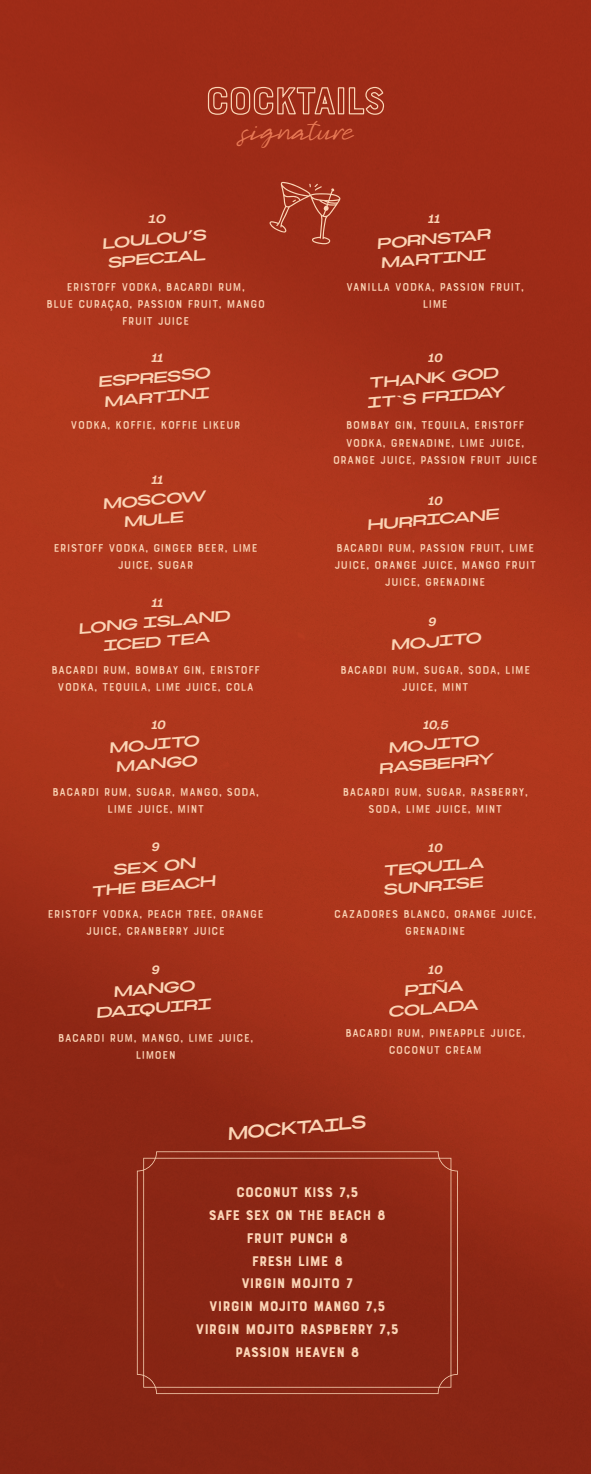
<style>
.page{position:relative;width:591px;height:1474px;background:#fff}
.page>*{position:absolute;margin:0;border:0;box-sizing:border-box;transform-origin:0 0}
.t1{font:30.1px "Malaya";color:#e87955}
.t2{font:italic 800 expanded 19.6px "Britanica";color:#fbd5b6;scale:.88 1}
.t3{font:italic 800 expanded 16.28px/19.6px "Britanica";color:#fbd5b6;text-align:center}
.t4{font:14.7px/22.9px "Bourton Base";color:#fbd5b6;text-align:center}
.t5{font:italic 900 13.12px "Britanica";color:#fbd5b6}
.t6{font:italic 900 semi-expanded 13.12px "Britanica";color:#fbd5b6}
.t7{font:12.25px/17px "Bourton Base Drop";color:#fbd5b6;text-align:center}
</style>
<div class="page">
<img style="left:0;top:0;width:590px;height:1473px">
<svg style="left:268px;top:182px;width:73px;height:62px;background:#a8402b"></svg>
<svg style="left:207px;top:79px;width:128px;height:41px;background:#ab452f"></svg>
<div style="left:338px;top:87px;width:6px;height:27px;border:1px solid #fbd5b6"></div>
<svg style="left:348px;top:86px;width:37px;height:29px"></svg>
<svg style="left:137px;top:1151px;width:320px;height:242px;background:#8b2817"></svg>
<h1 class="t1" style="left:241px;top:117px;width:113px">signature</h1>
<p class="t6" style="left:149px;top:212px;width:18px">10</p>
<p class="t5" style="left:428px;top:212px;width:13px">11</p>
<h3 class="t3" style="left:102px;top:233px;width:105px;text-align:left;rotate:-5deg">LOULOU’S<br>SPECIAL</h3>
<p class="t7" style="left:46px;top:279px;width:220px">ERISTOFF VODKA, BACARDI RUM,<br>BLUE CURAÇAO, PASSION FRUIT, MANGO<br>FRUIT JUICE</p>
<h3 class="t3" style="left:376px;top:234px;width:115px;text-align:left;rotate:-5deg">PORNSTAR<br>MARTINI</h3>
<p class="t7" style="left:346px;top:279px;width:179px">VANILLA VODKA, PASSION FRUIT,<br>LIME</p>
<p class="t5" style="left:152px;top:350px;width:13px">11</p>
<p class="t5" style="left:428px;top:350px;width:15px">10</p>
<h3 class="t3" style="left:98px;top:372px;width:113px;text-align:left;rotate:-5deg">ESPRESSO<br>MARTINI</h3>
<p class="t7" style="left:71px;top:417px;width:171px">VODKA, KOFFIE, KOFFIE LIKEUR</p>
<p class="t5" style="left:152px;top:473px;width:13px">11</p>
<h3 class="t3" style="left:103px;top:494px;width:104px;rotate:-5deg">MOSCOW<br>MULE</h3>
<p class="t7" style="left:53px;top:539px;width:206px">ERISTOFF VODKA, GINGER BEER, LIME<br>JUICE, SUGAR</p>
<p class="t5" style="left:152px;top:595px;width:13px">11</p>
<h3 class="t3" style="left:78px;top:618px;width:153px;rotate:-5deg">LONG ISLAND<br>ICED TEA</h3>
<p class="t7" style="left:51px;top:661px;width:210px">BACARDI RUM, BOMBAY GIN, ERISTOFF<br>VODKA, TEQUILA, LIME JUICE, COLA</p>
<h3 class="t3" style="left:365px;top:373px;width:139px;text-align:left;rotate:-5deg">THANK GOD<br>IT`S FRIDAY</h3>
<p class="t7" style="left:332px;top:417px;width:207px">BOMBAY GIN, TEQUILA, ERISTOFF<br>VODKA, GRENADINE, LIME JUICE,<br>ORANGE JUICE, PASSION FRUIT JUICE</p>
<p class="t5" style="left:428px;top:493px;width:15px">10</p>
<h3 class="t3" style="left:367px;top:515px;width:133px;rotate:-5deg">HURRICANE</h3>
<p class="t7" style="left:334px;top:539px;width:203px">BACARDI RUM, PASSION FRUIT, LIME<br>JUICE, ORANGE JUICE, MANGO FRUIT<br>JUICE, GRENADINE</p>
<p class="t5" style="left:428px;top:615px;width:9px">9</p>
<h3 class="t3" style="left:391px;top:635px;width:91px;rotate:-5deg">MOJITO</h3>
<p class="t7" style="left:340px;top:661px;width:192px">BACARDI RUM, SUGAR, SODA, LIME<br>JUICE, MINT</p>
<p class="t5" style="left:152px;top:717px;width:15px">10</p>
<p class="t5" style="left:423px;top:717px;width:26px">10,5</p>
<h3 class="t3" style="left:109px;top:738px;width:91px;rotate:-5deg">MOJITO<br>MANGO</h3>
<p class="t7" style="left:52px;top:783px;width:208px">BACARDI RUM, SUGAR, MANGO, SODA,<br>LIME JUICE, MINT</p>
<h3 class="t3" style="left:377px;top:739px;width:116px;rotate:-5deg">MOJITO<br>RASBERRY</h3>
<p class="t7" style="left:342px;top:783px;width:187px">BACARDI RUM, SUGAR, RASBERRY,<br>SODA, LIME JUICE, MINT</p>
<p class="t5" style="left:152px;top:840px;width:9px">9</p>
<p class="t5" style="left:428px;top:840px;width:15px">10</p>
<h3 class="t3" style="left:90px;top:861px;width:125px;rotate:-5deg">SEX ON<br>THE BEACH</h3>
<p class="t7" style="left:47px;top:906px;width:218px">ERISTOFF VODKA, PEACH TREE, ORANGE<br>JUICE, CRANBERRY JUICE</p>
<h3 class="t3" style="left:381px;top:860px;width:104px;text-align:left;rotate:-5deg">TEQUILA<br>SUNRISE</h3>
<p class="t7" style="left:334px;top:906px;width:204px">CAZADORES BLANCO, ORANGE JUICE,<br>GRENADINE</p>
<p class="t5" style="left:152px;top:962px;width:9px">9</p>
<p class="t5" style="left:428px;top:962px;width:15px">10</p>
<h3 class="t3" style="left:94px;top:983px;width:116px;rotate:-5deg">MANGO<br>DAIQUIRI</h3>
<p class="t7" style="left:58px;top:1029px;width:197px">BACARDI RUM, MANGO, LIME JUICE,<br>LIMOEN</p>
<h3 class="t3" style="left:386px;top:982px;width:91px;rotate:-5deg">PIÑA<br>COLADA</h3>
<p class="t7" style="left:345px;top:1024px;width:182px">BACARDI RUM, PINEAPPLE JUICE,<br>COCONUT CREAM</p>
<h2 class="t2" style="left:228px;top:1123px;width:158px;rotate:-5deg">MOCKTAILS</h2>
<p class="t4" style="left:196px;top:1180px;width:204px">COCONUT KISS 7,5<br>SAFE SEX ON THE BEACH 8<br>FRUIT PUNCH 8<br>FRESH LIME 8<br>VIRGIN MOJITO 7<br>VIRGIN MOJITO MANGO 7,5<br>VIRGIN MOJITO RASPBERRY 7,5<br>PASSION HEAVEN 8</p>
</div>
